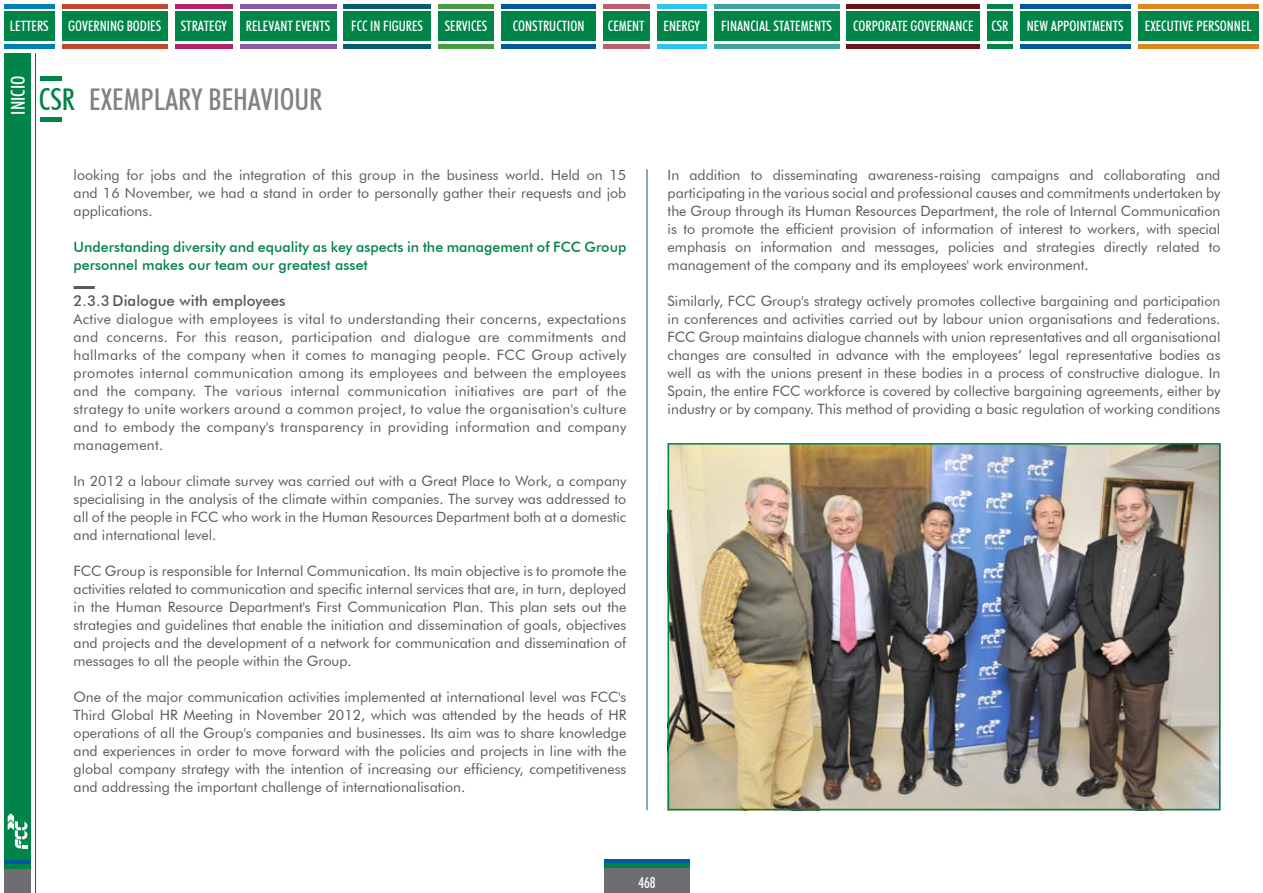
<style>
.page{position:relative;width:1263px;height:893px;background:#fff}
.page>*{position:absolute;margin:0;border:0;box-sizing:border-box;transform-origin:0 0}
.t1{font:500 condensed 30px "Futura BT";color:#808285}
.t2{font:500 condensed 30px "Futura BT";color:#008448}
.t3{font:500 condensed 19.05px "Futura BT";color:#fff}
.t4{font:500 15px "Futura BT";color:#58595b}
.t5{font:500 condensed 15px "Futura BT";color:#fff}
.t6{font:14.25px/18px "Futura BT";color:#58595b;text-align:justify}
.t7{font:500 condensed 14.25px "Futura BT";color:#fff}
.t8{font:500 14.25px/18px "Futura BT";color:#008448}
</style>
<div class="page">
<hr style="left:40px;top:77px;width:21px;height:4px;background:#008448">
<hr style="left:40px;top:117px;width:21px;height:4px;background:#008448">
<hr style="left:74px;top:286px;width:21px;height:3px;background:#58595b">
<img style="left:671px;top:446px;width:546px;height:361px">
<div style="left:668px;top:443px;width:552px;height:367px;border:2px solid #008448"></div>
<hr style="left:35px;top:53px;width:1px;height:840px;background:#005a9c">
<div style="left:4px;top:53px;width:27px;height:807px;background:#008448"></div>
<div style="left:4px;top:867px;width:27px;height:26px;background:#6d6e71"></div>
<svg style="left:8px;top:813px;width:19px;height:35px"></svg>
<hr style="left:4px;top:860px;width:27px;height:4px;background:#005a9c">
<hr style="left:4px;top:864px;width:27px;height:4px;background:#008448">
<div style="left:604px;top:868px;width:85px;height:25px;background:#6d6e71"></div>
<div style="left:604px;top:859px;width:85px;height:5px;background:#005a9c"></div>
<hr style="left:604px;top:864px;width:85px;height:4px;background:#008448">
<hr style="left:647px;top:169px;width:1px;height:641px;background:#005a9c">
<div style="left:4px;top:12px;width:50px;height:29px;background:#008448"></div>
<div style="left:4px;top:4px;width:50px;height:5px;background:#0080b0"></div>
<hr style="left:4px;top:45px;width:50px;height:4px;background:#0080b0">
<div style="left:62px;top:12px;width:106px;height:29px;background:#008448"></div>
<div style="left:62px;top:4px;width:106px;height:5px;background:#be482f"></div>
<hr style="left:62px;top:45px;width:106px;height:4px;background:#be482f">
<div style="left:175px;top:12px;width:58px;height:29px;background:#008448"></div>
<div style="left:175px;top:4px;width:58px;height:5px;background:#b12568"></div>
<hr style="left:175px;top:45px;width:58px;height:4px;background:#b12568">
<div style="left:240px;top:12px;width:96px;height:29px;background:#008448"></div>
<div style="left:240px;top:4px;width:96px;height:5px;background:#8a5ba5"></div>
<hr style="left:240px;top:45px;width:96px;height:4px;background:#8a5ba5">
<div style="left:344px;top:12px;width:87px;height:29px;background:#008448"></div>
<div style="left:344px;top:4px;width:87px;height:5px;background:#00616b"></div>
<hr style="left:344px;top:45px;width:87px;height:4px;background:#00616b">
<div style="left:501px;top:12px;width:95px;height:29px;background:#008448"></div>
<div style="left:501px;top:4px;width:95px;height:5px;background:#005a9c"></div>
<hr style="left:501px;top:45px;width:95px;height:4px;background:#005a9c">
<div style="left:603px;top:12px;width:46px;height:29px;background:#008448"></div>
<div style="left:603px;top:4px;width:46px;height:5px;background:#b95f6e"></div>
<hr style="left:603px;top:45px;width:46px;height:4px;background:#b95f6e">
<div style="left:657px;top:12px;width:50px;height:29px;background:#008448"></div>
<div style="left:657px;top:4px;width:50px;height:5px;background:#2fc4ee"></div>
<hr style="left:657px;top:45px;width:50px;height:4px;background:#2fc4ee">
<div style="left:714px;top:12px;width:125px;height:29px;background:#008448"></div>
<div style="left:714px;top:4px;width:125px;height:5px;background:#3fa39d"></div>
<hr style="left:714px;top:45px;width:125px;height:4px;background:#3fa39d">
<div style="left:847px;top:12px;width:133px;height:29px;background:#008448"></div>
<div style="left:847px;top:4px;width:133px;height:5px;background:#671618"></div>
<hr style="left:847px;top:45px;width:133px;height:4px;background:#671618">
<div style="left:987px;top:12px;width:25px;height:29px;background:#008448"></div>
<div style="left:987px;top:4px;width:25px;height:5px;background:#008448"></div>
<hr style="left:987px;top:45px;width:25px;height:4px;background:#008448">
<div style="left:1138px;top:12px;width:121px;height:29px;background:#008448"></div>
<div style="left:1138px;top:4px;width:121px;height:5px;background:#e0861b"></div>
<hr style="left:1138px;top:45px;width:121px;height:4px;background:#e0861b">
<div style="left:1020px;top:12px;width:110px;height:29px;background:#008448"></div>
<div style="left:1020px;top:4px;width:110px;height:5px;background:#005a9c"></div>
<hr style="left:1020px;top:45px;width:110px;height:4px;background:#005a9c">
<div style="left:438px;top:12px;width:56px;height:29px;background:#008448"></div>
<div style="left:438px;top:4px;width:56px;height:5px;background:#489c42"></div>
<hr style="left:438px;top:45px;width:56px;height:4px;background:#489c42">
<p class="t7" style="left:10px;top:18px;width:39px">LETTERS</p>
<p class="t7" style="left:68px;top:18px;width:94px">GOVERNING BODIES</p>
<p class="t7" style="left:181px;top:18px;width:48px">STRATEGY</p>
<p class="t7" style="left:246px;top:18px;width:86px">RELEVANT EVENTS</p>
<p class="t7" style="left:351px;top:18px;width:73px">FCC IN FIGURES</p>
<p class="t7" style="left:445px;top:18px;width:44px">SERVICES</p>
<p class="t7" style="left:513px;top:18px;width:73px">CONSTRUCTION</p>
<p class="t7" style="left:608px;top:18px;width:13px">CEMENT</p>
<p class="t7" style="left:664px;top:18px;width:13px">ENERG</p>
<p class="t7" style="left:694px;top:18px;width:7px">Y</p>
<p class="t7" style="left:721px;top:18px;width:112px">FINANCIAL STATEMENTS</p>
<p class="t7" style="left:853px;top:18px;width:122px">CORPORATE GOVERNANCE</p>
<p class="t7" style="left:991px;top:18px;width:19px">CSR</p>
<p class="t7" style="left:1027px;top:18px;width:98px">NEW APPOINTMENTS</p>
<p class="t7" style="left:1145px;top:18px;width:108px">EXECUTIVE PERSONNEL</p>
<h2 class="t3" style="left:6px;top:115px;width:40px;rotate:-90deg">INICIO</h2>
<h1 class="t2" style="left:39px;top:81px;width:38px">CSR</h1>
<h1 class="t1" style="left:89px;top:81px;width:26px">EXEMPLARY</h1>
<h1 class="t1" style="left:209px;top:81px;width:14px">BEHAVIOUR</h1>
<p class="t6" style="left:74px;top:166px;width:554px">looking for jobs and the integration of this group in the business world. Held on 15 and 16 November, we had a stand in order to personally gather their requests and job applications.</p>
<p class="t8" style="left:74px;top:238px;width:554px">Understanding diversity and equality as key aspects in the management of FCC Group personnel makes our team our greatest asset</p>
<p class="t4" style="left:74px;top:292px;width:214px">2.3.3 Dialogue with employees</p>
<p class="t6" style="left:74px;top:310px;width:554px">Active dialogue with employees is vital to understanding their concerns, expectations and concerns. For this reason, participation and dialogue are commitments and hallmarks of the company when it comes to managing people. FCC Group actively promotes internal communication among its employees and between the employees and the company. The various internal communication initiatives are part of the strategy to unite workers around a common project, to value the organisation's culture and to embody the company's transparency in providing information and company management.</p>
<p class="t6" style="left:74px;top:472px;width:554px">In 2012 a labour climate survey was carried out with a Great Place to Work, a company specialising in the analysis of the climate within companies. The survey was addressed to all of the people in FCC who work in the Human Resources Department both at a domestic and international level.</p>
<p class="t6" style="left:74px;top:562px;width:554px">FCC Group is responsible for Internal Communication. Its main objective is to promote the activities related to communication and specific internal services that are, in turn, deployed in the Human Resource Department's First Communication Plan. This plan sets out the strategies and guidelines that enable the initiation and dissemination of goals, objectives and projects and the development of a network for communication and dissemination of messages to all the people within the Group.</p>
<p class="t6" style="left:74px;top:688px;width:554px">One of the major communication activities implemented at international level was FCC's Third Global HR Meeting in November 2012, which was attended by the heads of HR operations of all the Group's companies and businesses. Its aim was to share knowledge and experiences in order to move forward with the policies and projects in line with the global company strategy with the intention of increasing our efficiency, competitiveness and addressing the important challenge of internationalisation.</p>
<p class="t6" style="left:668px;top:166px;width:554px">In addition to disseminating awareness-raising campaigns and collaborating and participating in the various social and professional causes and commitments undertaken by the Group through its Human Resources Department, the role of Internal Communication is to promote the efficient provision of information of interest to workers, with special emphasis on information and messages, policies and strategies directly related to management of the company and its employees' work environment.</p>
<p class="t6" style="left:668px;top:292px;width:554px">Similarly, FCC Group's strategy actively promotes collective bargaining and participation in conferences and activities carried out by labour union organisations and federations.<br>FCC Group maintains dialogue channels with union representatives and all organisational changes are consulted in advance with the employees’ legal representative bodies as well as with the unions present in these bodies in a process of constructive dialogue. In Spain, the entire FCC workforce is covered by collective bargaining agreements, either by industry or by company. This method of providing a basic regulation of working conditions</p>
<p class="t5" style="left:638px;top:873px;width:19px">468</p>
</div>
